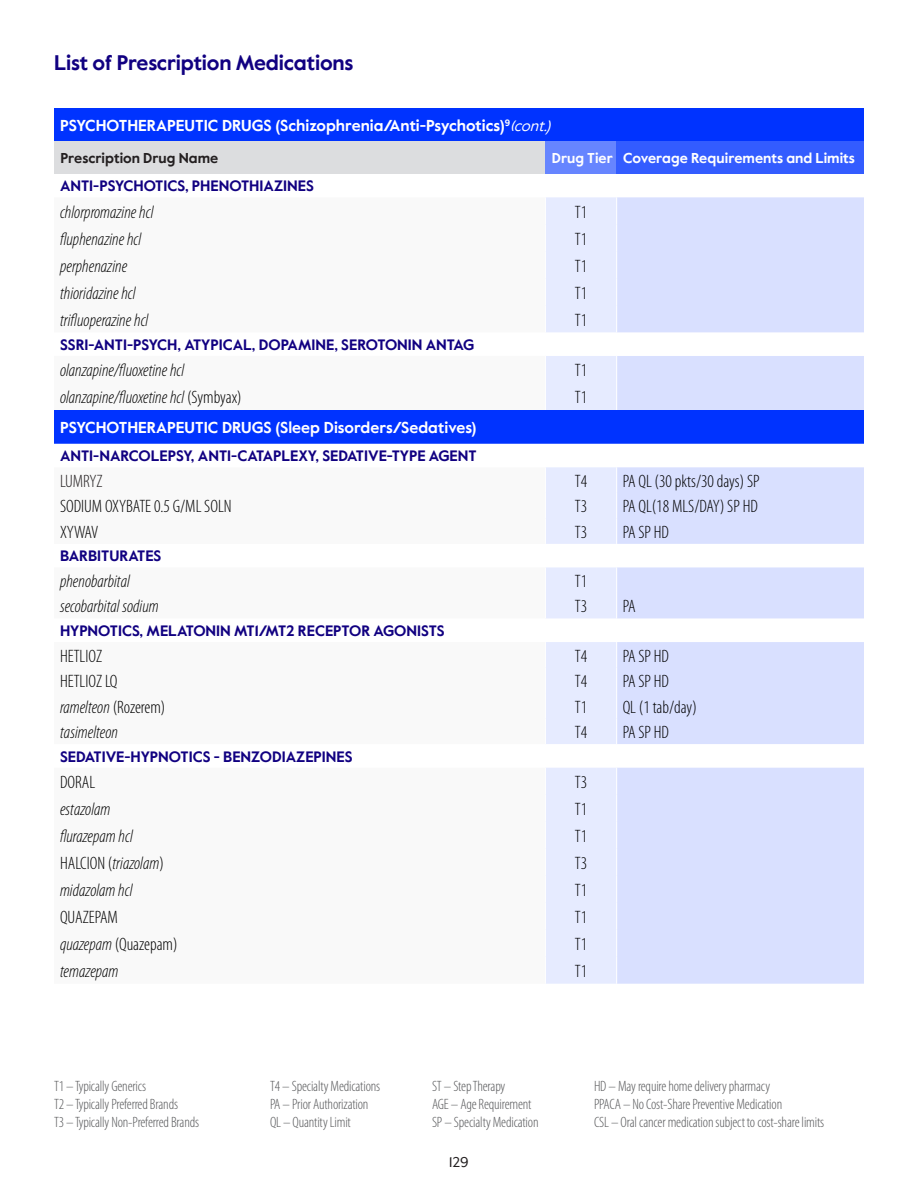
<style>
.page{position:relative;width:918px;height:1188px;background:#fff}
.page>*{position:absolute;margin:0;border:0;box-sizing:border-box;transform-origin:0 0}
.t1{font:700 21px "Value Sans Pro";letter-spacing:-.01em;color:#110081}
.t2{font:italic 300 condensed 18px "Myriad Pro";color:#000}
.table_txt_left{font:300 condensed 18px "Myriad Pro";color:#000}
.table_txt{font:300 condensed 18px "Myriad Pro";color:#000}
.t3{font:300 condensed 18px "Myriad Pro";letter-spacing:-.01em;color:#231f20}
.Drug_list_categories{font:700 15.75px "Value Sans Pro";color:#fff}
.t4{font:300 condensed 15px "Myriad Pro";letter-spacing:-.01em;color:#57585a}
.table_subhead{font:700 15px "Value Sans Pro";color:#110081}
.Table_column_header{font:700 14.25px "Value Sans Pro";color:#fff}
.Table_column_header-2{font:700 14.25px "Value Sans Pro";color:#231f20}
.t5{font:14.25px "Value Sans Pro";color:#231f20}
.s1{font-weight:400;font-style:italic;font-size:15px}
.s2{font-style:normal}
.s3{font-style:italic}
</style>
<div class="page">
<div style="left:54px;top:108px;width:810px;height:34px;background:#03f"></div>
<div style="left:54px;top:142px;width:491px;height:32px;background:#dcdddf"></div>
<div style="left:545px;top:142px;width:72px;height:32px;background:#6685ff"></div>
<div style="left:617px;top:142px;width:247px;height:32px;background:#335cff"></div>
<div style="left:54px;top:410px;width:491px;height:34px;background:#03f"></div>
<svg style="left:545px;top:197px;width:72px;height:787px;fill:#e6ebff"></svg>
<svg style="left:617px;top:197px;width:247px;height:787px;background:#d5ddff"></svg>
<svg style="left:545px;top:197px;width:1px;height:135px"></svg>
<svg style="left:616px;top:197px;width:1px;height:135px"></svg>
<svg style="left:545px;top:356px;width:1px;height:54px"></svg>
<svg style="left:616px;top:356px;width:1px;height:54px"></svg>
<svg style="left:545px;top:467px;width:1px;height:77px"></svg>
<svg style="left:616px;top:467px;width:1px;height:77px"></svg>
<svg style="left:545px;top:567px;width:1px;height:51px"></svg>
<svg style="left:616px;top:567px;width:1px;height:51px"></svg>
<svg style="left:545px;top:642px;width:1px;height:102px"></svg>
<svg style="left:616px;top:642px;width:1px;height:102px"></svg>
<svg style="left:545px;top:768px;width:1px;height:216px"></svg>
<svg style="left:616px;top:768px;width:1px;height:216px"></svg>
<h1 class="t1" style="left:54px;top:50px;width:301px">List of Prescription Medications</h1>
<p class="Drug_list_categories" style="left:60px;top:116px;width:497px">PSYCHOTHERAPEUTIC DRUGS (Schizophrenia/Anti-Psychotics)<sup>9</sup><span class="s1">(cont.)</span></p>
<p class="Table_column_header-2" style="left:60px;top:150px;width:159px">Prescription Drug Name</p>
<p class="Table_column_header" style="left:552px;top:150px;width:62px">Drug Tier</p>
<p class="Table_column_header" style="left:623px;top:150px;width:233px">Coverage Requirements and Limits</p>
<p class="table_subhead" style="left:60px;top:177px;width:256px">ANTI-PSYCHOTICS, PHENOTHIAZINES</p>
<p class="t2" style="left:60px;top:201px;width:95px">chlorpromazine hcl</p>
<p class="table_txt" style="left:575px;top:201px;width:14px">T1</p>
<p class="t2" style="left:60px;top:228px;width:83px">fluphenazine hcl</p>
<p class="table_txt" style="left:575px;top:228px;width:14px">T1</p>
<p class="t2" style="left:60px;top:255px;width:69px">perphenazine</p>
<p class="table_txt" style="left:575px;top:255px;width:14px">T1</p>
<p class="t2" style="left:60px;top:282px;width:77px">thioridazine hcl</p>
<p class="table_txt" style="left:575px;top:282px;width:14px">T1</p>
<p class="t2" style="left:60px;top:309px;width:90px">trifluoperazine hcl</p>
<p class="table_txt" style="left:575px;top:309px;width:14px">T1</p>
<p class="table_subhead" style="left:60px;top:336px;width:416px">SSRI-ANTI-PSYCH, ATYPICAL, DOPAMINE, SEROTONIN ANTAG</p>
<p class="t2" style="left:60px;top:360px;width:126px">olanzapine/fluoxetine hcl</p>
<p class="table_txt" style="left:575px;top:360px;width:14px">T1</p>
<p class="t2" style="left:60px;top:387px;width:183px">olanzapine/fluoxetine hcl <span class="s2">(Symbyax)</span></p>
<p class="table_txt" style="left:575px;top:387px;width:14px">T1</p>
<p class="Drug_list_categories" style="left:60px;top:418px;width:418px">PSYCHOTHERAPEUTIC DRUGS (Sleep Disorders/Sedatives)</p>
<p class="table_subhead" style="left:60px;top:447px;width:418px">ANTI-NARCOLEPSY, ANTI-CATAPLEXY, SEDATIVE-TYPE AGENT</p>
<p class="t3" style="left:60px;top:470px;width:44px">LUMRYZ</p>
<p class="table_txt" style="left:575px;top:470px;width:14px">T4</p>
<p class="table_txt_left" style="left:623px;top:470px;width:139px">PA QL (30 pkts/30 days) SP</p>
<p class="table_txt_left" style="left:60px;top:496px;width:173px">SODIUM OXYBATE 0.5 G/ML SOLN</p>
<p class="table_txt" style="left:575px;top:496px;width:14px">T3</p>
<p class="table_txt_left" style="left:623px;top:496px;width:137px">PA QL(18 MLS/DAY) SP HD</p>
<p class="table_txt_left" style="left:60px;top:521px;width:40px">XYWAV</p>
<p class="table_txt" style="left:575px;top:521px;width:14px">T3</p>
<p class="table_txt_left" style="left:623px;top:521px;width:48px">PA SP HD</p>
<p class="table_subhead" style="left:60px;top:547px;width:103px">BARBITURATES</p>
<p class="t2" style="left:60px;top:570px;width:71px">phenobarbital</p>
<p class="table_txt" style="left:575px;top:570px;width:14px">T1</p>
<p class="t2" style="left:60px;top:596px;width:100px">secobarbital sodium</p>
<p class="table_txt" style="left:575px;top:596px;width:14px">T3</p>
<p class="table_txt_left" style="left:623px;top:596px;width:14px">PA</p>
<p class="table_subhead" style="left:60px;top:622px;width:386px">HYPNOTICS, MELATONIN MT1/MT2 RECEPTOR AGONISTS</p>
<p class="table_txt_left" style="left:60px;top:645px;width:44px">HETLIOZ</p>
<p class="table_txt" style="left:575px;top:645px;width:14px">T4</p>
<p class="table_txt_left" style="left:623px;top:645px;width:48px">PA SP HD</p>
<p class="table_txt_left" style="left:60px;top:671px;width:59px">HETLIOZ LQ</p>
<p class="table_txt" style="left:575px;top:671px;width:14px">T4</p>
<p class="table_txt_left" style="left:623px;top:671px;width:48px">PA SP HD</p>
<p class="t2" style="left:60px;top:696px;width:107px">ramelteon <span class="s2">(Rozerem)</span></p>
<p class="table_txt" style="left:575px;top:696px;width:14px">T1</p>
<p class="table_txt_left" style="left:623px;top:696px;width:76px">QL (1 tab/day)</p>
<p class="t2" style="left:60px;top:722px;width:60px">tasimelteon</p>
<p class="table_txt" style="left:575px;top:722px;width:14px">T4</p>
<p class="table_txt_left" style="left:623px;top:722px;width:48px">PA SP HD</p>
<p class="table_subhead" style="left:60px;top:747px;width:294px">SEDATIVE-HYPNOTICS - BENZODIAZEPINES</p>
<p class="table_txt_left" style="left:60px;top:771px;width:37px">DORAL</p>
<p class="table_txt" style="left:575px;top:771px;width:14px">T3</p>
<p class="t2" style="left:60px;top:798px;width:52px">estazolam</p>
<p class="table_txt" style="left:575px;top:798px;width:14px">T1</p>
<p class="t2" style="left:60px;top:825px;width:74px">flurazepam hcl</p>
<p class="table_txt" style="left:575px;top:825px;width:14px">T1</p>
<p class="table_txt_left" style="left:60px;top:852px;width:105px">HALCION (<span class="s3">triazolam</span>)</p>
<p class="table_txt" style="left:575px;top:852px;width:14px">T3</p>
<p class="t2" style="left:60px;top:879px;width:74px">midazolam hcl</p>
<p class="table_txt" style="left:575px;top:879px;width:14px">T1</p>
<p class="table_txt_left" style="left:60px;top:906px;width:59px">QUAZEPAM</p>
<p class="table_txt" style="left:575px;top:906px;width:14px">T1</p>
<p class="table_txt_left" style="left:60px;top:933px;width:119px"><span class="s3">quazepam</span> (Quazepam)</p>
<p class="table_txt" style="left:575px;top:933px;width:14px">T1</p>
<p class="t2" style="left:60px;top:960px;width:60px">temazepam</p>
<p class="table_txt" style="left:575px;top:960px;width:14px">T1</p>
<p class="t4" style="left:54px;top:1077px;width:94px">T1 – Typically Generics</p>
<p class="t4" style="left:270px;top:1077px;width:112px">T4 – Specialty Medications</p>
<p class="t4" style="left:432px;top:1077px;width:75px">ST – Step Therapy</p>
<p class="t4" style="left:594px;top:1077px;width:178px">HD – May require home delivery pharmacy</p>
<p class="t4" style="left:54px;top:1095px;width:126px">T2 – Typically Preferred Brands</p>
<p class="t4" style="left:270px;top:1095px;width:100px">PA – Prior Authorization</p>
<p class="t4" style="left:432px;top:1095px;width:101px">AGE – Age Requirement</p>
<p class="t4" style="left:594px;top:1095px;width:190px">PPACA – No Cost-Share Preventive Medication</p>
<p class="t4" style="left:54px;top:1113px;width:147px">T3 – Typically Non-Preferred Brands</p>
<p class="t4" style="left:270px;top:1113px;width:82px">QL – Quantity Limit</p>
<p class="t4" style="left:432px;top:1113px;width:108px">SP – Specialty Medication</p>
<p class="t4" style="left:594px;top:1113px;width:232px">CSL – Oral cancer medication subject to cost-share limits</p>
<p class="t5" style="left:449px;top:1153px;width:21px">129</p>
</div>
